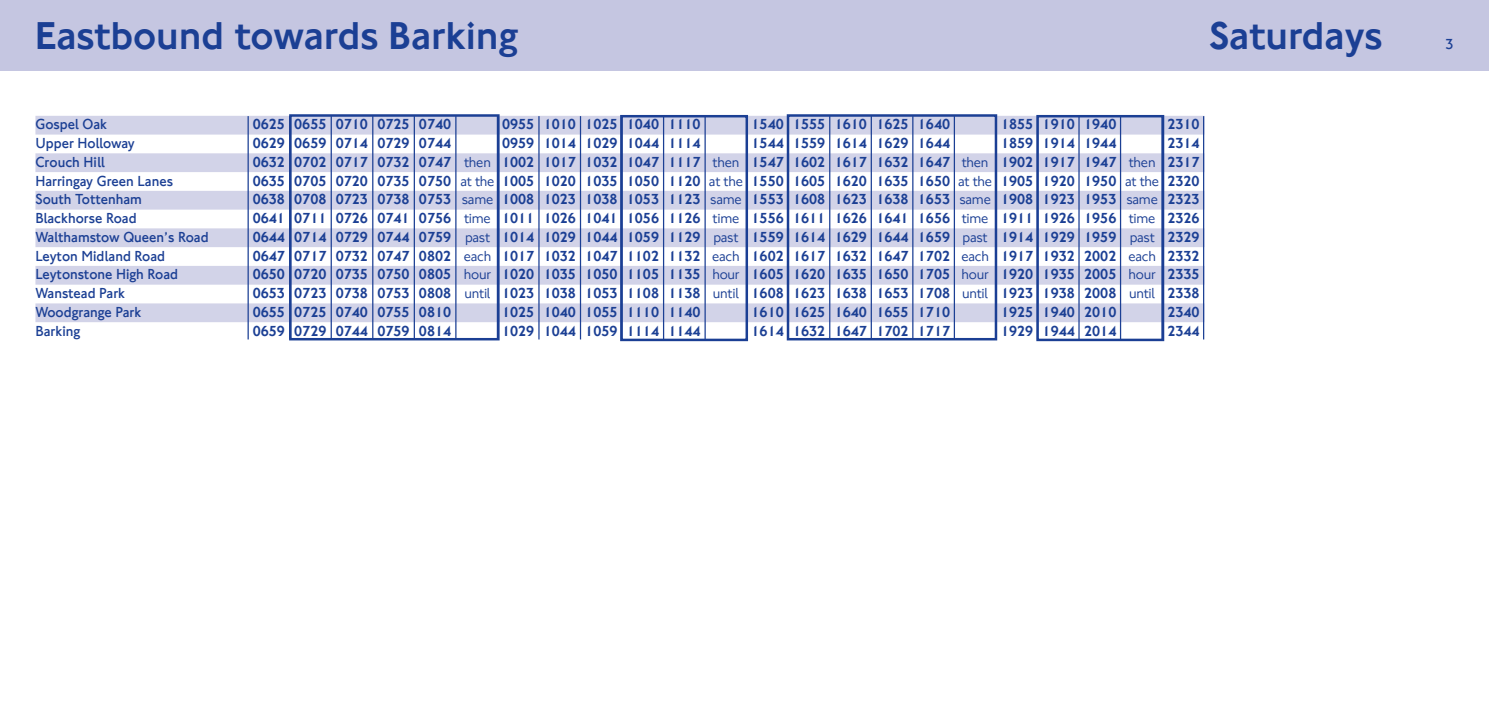
<style>
.page{position:relative;width:1489px;height:702px;background:#fff}
.page>*{position:absolute;margin:0;border:0;box-sizing:border-box;transform-origin:0 0}
.t1{font:500 40px "NJ Font";color:#1b3f94}
.t2{font:500 15px/18.8px "NJ Font";color:#1b3f94;text-align:justify}
.t3{font:700 15px/18.8px "NJ Font";color:#1b3f94}
.t4{font:15px/18.8px "NJ Font";letter-spacing:-.015em;color:#1b3f94;text-align:center}
.t5{font:300 15px "NJ Font";color:#1b3f94}
</style>
<div class="page">
<div style="left:35px;top:116px;width:1169px;height:18px;background:#d2d3e8"></div>
<div style="left:35px;top:153px;width:1169px;height:19px;background:#d2d3e8"></div>
<div style="left:35px;top:191px;width:1169px;height:18px;background:#d2d3e8"></div>
<div style="left:35px;top:228px;width:1169px;height:19px;background:#d2d3e8"></div>
<div style="left:35px;top:266px;width:1169px;height:18px;background:#d2d3e8"></div>
<div style="left:35px;top:303px;width:1169px;height:19px;background:#d2d3e8"></div>
<hr style="left:247px;top:116px;width:2px;height:223px;background:#1b3f94">
<hr style="left:330px;top:116px;width:2px;height:223px;background:#1b3f94">
<hr style="left:372px;top:116px;width:1px;height:223px;background:#1b3f94">
<hr style="left:413px;top:116px;width:2px;height:223px;background:#1b3f94">
<hr style="left:455px;top:116px;width:1px;height:223px;background:#1b3f94">
<hr style="left:538px;top:116px;width:1px;height:223px;background:#1b3f94">
<hr style="left:580px;top:116px;width:1px;height:223px;background:#1b3f94">
<hr style="left:663px;top:116px;width:1px;height:223px;background:#1b3f94">
<hr style="left:704px;top:116px;width:1px;height:223px;background:#1b3f94">
<hr style="left:829px;top:116px;width:1px;height:223px;background:#1b3f94">
<hr style="left:870px;top:116px;width:1px;height:223px;background:#1b3f94">
<hr style="left:912px;top:116px;width:1px;height:223px;background:#1b3f94">
<hr style="left:953px;top:116px;width:1px;height:223px;background:#1b3f94">
<hr style="left:1078px;top:116px;width:1px;height:223px;background:#1b3f94">
<hr style="left:1119px;top:116px;width:2px;height:223px;background:#1b3f94">
<hr style="left:1202px;top:116px;width:2px;height:223px;background:#1b3f94">
<div style="left:0;top:0;width:1488px;height:71px;background:#c5c6e1"></div>
<div style="left:289px;top:114px;width:210px;height:226px;border:2px solid #1b3f94"></div>
<div style="left:786px;top:114px;width:211px;height:226px;border:2px solid #1b3f94"></div>
<div style="left:620px;top:115px;width:128px;height:226px;border:2px solid #1b3f94"></div>
<div style="left:1036px;top:115px;width:128px;height:226px;border:2px solid #1b3f94"></div>
<h1 class="t1" style="left:35px;top:12px;width:484px">Eastbound towards Barking</h1>
<h1 class="t1" style="left:1209px;top:12px;width:175px">Saturdays</h1>
<p class="t3" style="left:35px;top:115px;width:175px">Gospel Oak<br>Upper Holloway<br>Crouch Hill<br>Harringay Green Lanes<br>South Tottenham<br>Blackhorse Road<br>Walthamstow Queen’s Road<br>Leyton Midland Road<br>Leytonstone High Road<br>Wanstead Park<br>Woodgrange Park<br>Barking</p>
<p class="t2" style="left:253px;top:115px;width:34px">0625<br>0629<br>0632<br>0635<br>0638<br>0641<br>0644<br>0647<br>0650<br>0653<br>0655<br>0659</p>
<p class="t2" style="left:294px;top:115px;width:34px">0655<br>0659<br>0702<br>0705<br>0708<br>0711<br>0714<br>0717<br>0720<br>0723<br>0725<br>0729</p>
<p class="t2" style="left:336px;top:115px;width:34px">0710<br>0714<br>0717<br>0720<br>0723<br>0726<br>0729<br>0732<br>0735<br>0738<br>0740<br>0744</p>
<p class="t2" style="left:377px;top:115px;width:34px">0725<br>0729<br>0732<br>0735<br>0738<br>0741<br>0744<br>0747<br>0750<br>0753<br>0755<br>0759</p>
<p class="t2" style="left:419px;top:115px;width:34px">0740<br>0744<br>0747<br>0750<br>0753<br>0756<br>0759<br>0802<br>0805<br>0808<br>0810<br>0814</p>
<p class="t2" style="left:502px;top:115px;width:34px">0955<br>0959<br>1002<br>1005<br>1008<br>1011<br>1014<br>1017<br>1020<br>1023<br>1025<br>1029</p>
<p class="t2" style="left:543px;top:115px;width:34px">1010<br>1014<br>1017<br>1020<br>1023<br>1026<br>1029<br>1032<br>1035<br>1038<br>1040<br>1044</p>
<p class="t2" style="left:585px;top:115px;width:34px">1025<br>1029<br>1032<br>1035<br>1038<br>1041<br>1044<br>1047<br>1050<br>1053<br>1055<br>1059</p>
<p class="t2" style="left:627px;top:115px;width:34px">1040<br>1044<br>1047<br>1050<br>1053<br>1056<br>1059<br>1102<br>1105<br>1108<br>1110<br>1114</p>
<p class="t2" style="left:668px;top:115px;width:34px">1110<br>1114<br>1117<br>1120<br>1123<br>1126<br>1129<br>1132<br>1135<br>1138<br>1140<br>1144</p>
<p class="t2" style="left:751px;top:115px;width:34px">1540<br>1544<br>1547<br>1550<br>1553<br>1556<br>1559<br>1602<br>1605<br>1608<br>1610<br>1614</p>
<p class="t2" style="left:793px;top:115px;width:34px">1555<br>1559<br>1602<br>1605<br>1608<br>1611<br>1614<br>1617<br>1620<br>1623<br>1625<br>1632</p>
<p class="t2" style="left:834px;top:115px;width:34px">1610<br>1614<br>1617<br>1620<br>1623<br>1626<br>1629<br>1632<br>1635<br>1638<br>1640<br>1647</p>
<p class="t2" style="left:876px;top:115px;width:34px">1625<br>1629<br>1632<br>1635<br>1638<br>1641<br>1644<br>1647<br>1650<br>1653<br>1655<br>1702</p>
<p class="t2" style="left:917px;top:115px;width:34px">1640<br>1644<br>1647<br>1650<br>1653<br>1656<br>1659<br>1702<br>1705<br>1708<br>1710<br>1717</p>
<p class="t2" style="left:1001px;top:115px;width:34px">1855<br>1859<br>1902<br>1905<br>1908<br>1911<br>1914<br>1917<br>1920<br>1923<br>1925<br>1929</p>
<p class="t2" style="left:1042px;top:115px;width:34px">1910<br>1914<br>1917<br>1920<br>1923<br>1926<br>1929<br>1932<br>1935<br>1938<br>1940<br>1944</p>
<p class="t2" style="left:1084px;top:115px;width:34px">1940<br>1944<br>1947<br>1950<br>1953<br>1956<br>1959<br>2002<br>2005<br>2008<br>2010<br>2014</p>
<p class="t2" style="left:1167px;top:115px;width:34px">2310<br>2314<br>2317<br>2320<br>2323<br>2326<br>2329<br>2332<br>2335<br>2338<br>2340<br>2344</p>
<p class="t4" style="left:460px;top:152px;width:36px">then at the same time past each hour until</p>
<p class="t4" style="left:958px;top:152px;width:36px">then at the same time past each hour until</p>
<p class="t4" style="left:709px;top:152px;width:36px">then at the same time past each hour until</p>
<p class="t4" style="left:1125px;top:152px;width:36px">then at the same time past each hour until</p>
<p class="t5" style="left:1445px;top:35px;width:10px">3</p>
</div>
